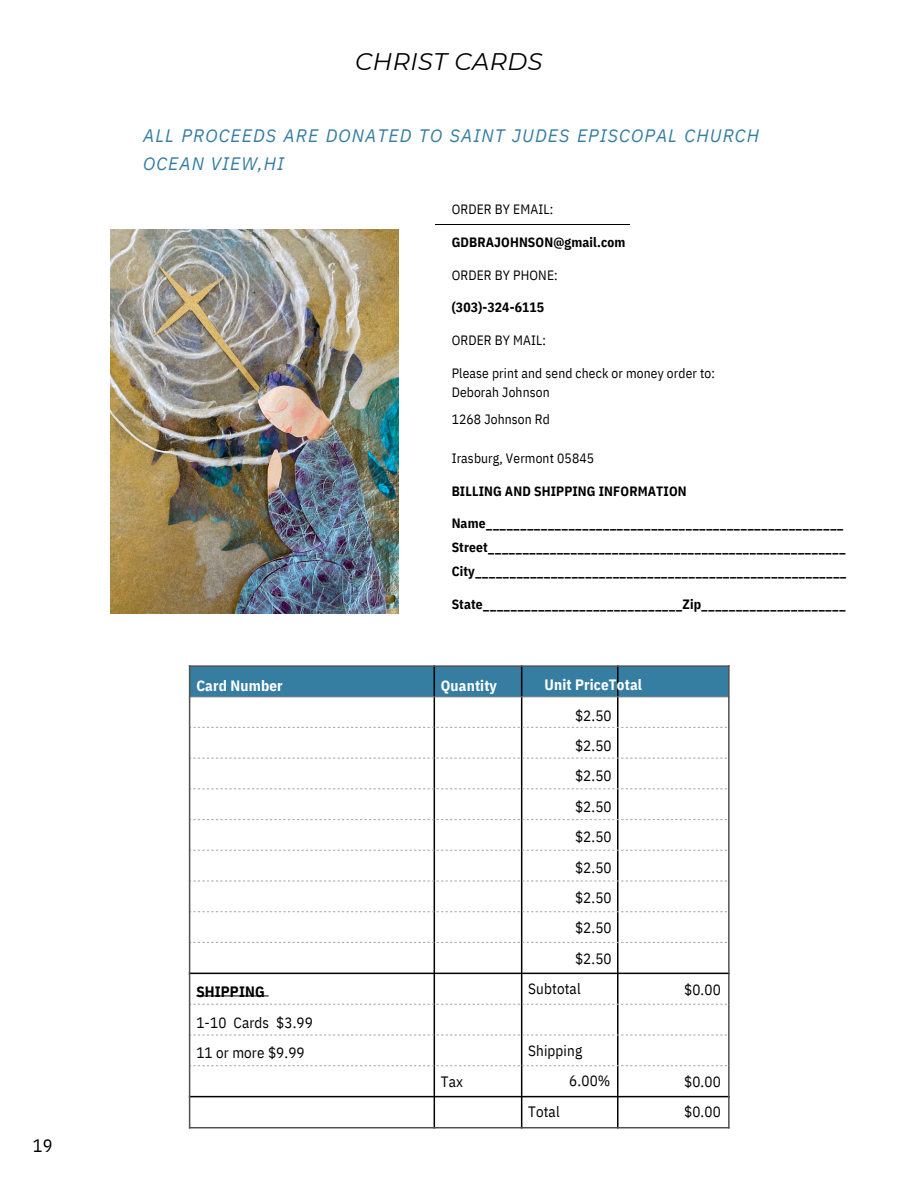
<style>
.page{position:relative;width:918px;height:1188px;background:#fff}
.page>*{position:absolute;margin:0;border:0;box-sizing:border-box;transform-origin:0 0}
.t1{font:italic 24px "Montserrat";letter-spacing:.02em;color:#000}
.t2{font:italic 18px/28.2px "IBM Plex Sans";letter-spacing:.06em;color:#367da2}
.t3{font:18px "IBM Plex Sans Cond";color:#000}
.t4{font:15px/30.3px "IBM Plex Sans Cond";letter-spacing:.01em;color:#000}
.t5{font:700 15px "IBM Plex Sans Cond";letter-spacing:.01em;color:#fff}
.t6{font:700 13.5px "IBM Plex Sans Cond";letter-spacing:.01em;color:#000}
.t7{font:13.5px "IBM Plex Sans Cond";letter-spacing:.01em;color:#000}
.s1{font-weight:700}
</style>
<div class="page">
<hr style="left:436px;top:225px;width:194px;height:1px;background:#000">
<div style="left:190px;top:666px;width:244px;height:31px;background:#367da2"></div>
<div style="left:434px;top:666px;width:88px;height:31px;background:#367da2"></div>
<div style="left:522px;top:666px;width:96px;height:31px;background:#367da2"></div>
<div style="left:618px;top:666px;width:111px;height:31px;background:#367da2"></div>
<hr style="left:196px;top:996px;width:73px;height:1px;background:#000">
<hr style="left:434px;top:665px;width:1px;height:308px;background:#000">
<hr style="left:434px;top:973px;width:1px;height:155px;background:#000">
<hr style="left:521px;top:665px;width:1px;height:308px;background:#000">
<hr style="left:521px;top:973px;width:1px;height:62px;background:#000">
<hr style="left:521px;top:1035px;width:1px;height:31px;background:#000">
<hr style="left:521px;top:1066px;width:1px;height:62px;background:#000">
<hr style="left:617px;top:665px;width:2px;height:308px;background:#000">
<hr style="left:617px;top:973px;width:2px;height:31px;background:#000">
<hr style="left:617px;top:1004px;width:2px;height:31px;background:#000">
<hr style="left:617px;top:1035px;width:2px;height:31px;background:#000">
<hr style="left:617px;top:1066px;width:2px;height:62px;background:#000">
<svg style="left:190px;top:727px;width:537px;height:1px"></svg>
<svg style="left:190px;top:758px;width:537px;height:1px"></svg>
<svg style="left:190px;top:788px;width:537px;height:1px"></svg>
<svg style="left:190px;top:819px;width:537px;height:1px"></svg>
<svg style="left:190px;top:850px;width:537px;height:1px"></svg>
<svg style="left:190px;top:880px;width:537px;height:2px"></svg>
<svg style="left:190px;top:911px;width:537px;height:1px"></svg>
<svg style="left:190px;top:942px;width:537px;height:1px"></svg>
<svg style="left:190px;top:1004px;width:537px;height:1px"></svg>
<svg style="left:190px;top:1034px;width:537px;height:2px"></svg>
<svg style="left:190px;top:1065px;width:537px;height:1px"></svg>
<hr style="left:189px;top:1096px;width:541px;height:1px;background:#000">
<hr style="left:189px;top:696px;width:541px;height:1px;background:#808080">
<hr style="left:189px;top:973px;width:541px;height:1px;background:#000">
<hr style="left:189px;top:665px;width:1px;height:308px;background:#515151">
<hr style="left:189px;top:973px;width:1px;height:155px;background:#515151">
<hr style="left:728px;top:665px;width:2px;height:308px;background:#515151">
<hr style="left:728px;top:973px;width:2px;height:31px;background:#515151">
<hr style="left:728px;top:1004px;width:2px;height:62px;background:#515151">
<hr style="left:728px;top:1066px;width:2px;height:62px;background:#515151">
<hr style="left:189px;top:665px;width:541px;height:2px;background:#515151">
<hr style="left:189px;top:1127px;width:541px;height:1px;background:#515151">
<img style="left:111px;top:230px;width:288px;height:384px">
<h4 class="t3" style="left:33px;top:1133px;width:21px">19</h4>
<h2 class="t1" style="left:355px;top:47px;width:189px">CHRIST CARDS</h2>
<p class="t2" style="left:143px;top:121px;width:618px">ALL PROCEEDS ARE DONATED TO SAINT JUDES EPISCOPAL CHURCH<br>OCEAN VIEW,HI</p>
<p class="t7" style="left:452px;top:201px;width:103px">ORDER BY EMAIL:</p>
<p class="t6" style="left:452px;top:233px;width:175px">GDBRAJOHNSON@gmail.com</p>
<p class="t7" style="left:452px;top:266px;width:108px">ORDER BY PHONE:</p>
<p class="t6" style="left:452px;top:298px;width:94px">(303)-324-6115</p>
<p class="t7" style="left:452px;top:331px;width:96px">ORDER BY MAIL:</p>
<p class="t7" style="left:452px;top:364px;width:265px">Please print and send check or money order to:</p>
<p class="t7" style="left:452px;top:383px;width:99px">Deborah Johnson</p>
<p class="t7" style="left:452px;top:410px;width:100px">1268 Johnson Rd</p>
<p class="t7" style="left:452px;top:449px;width:144px">Irasburg, Vermont 05845</p>
<p class="t6" style="left:452px;top:482px;width:236px">BILLING AND SHIPPING INFORMATION</p>
<p class="t6" style="left:452px;top:514px;width:393px">Name____________________________________________________</p>
<p class="t6" style="left:452px;top:538px;width:396px">Street____________________________________________________</p>
<p class="t6" style="left:452px;top:562px;width:396px">City______________________________________________________</p>
<p class="t6" style="left:452px;top:595px;width:396px">State_____________________________Zip_____________________</p>
<p class="t5" style="left:196px;top:675px;width:88px">Card Number</p>
<p class="t4" style="left:196px;top:976px;width:118px"><span class="s1">SHIPPING<br></span>1-10 Cards $3.99<br>11 or more $9.99</p>
<h4 class="t5" style="left:441px;top:675px;width:58px">Quantity</h4>
<h3 class="t4" style="left:441px;top:1066px;width:24px">Tax</h3>
<h4 class="t5" style="left:545px;top:675px;width:99px">Unit PriceTotal</h4>
<h4 class="t4" style="left:575px;top:700px;width:38px">$2.50</h4>
<h4 class="t4" style="left:575px;top:730px;width:38px">$2.50</h4>
<h4 class="t4" style="left:575px;top:761px;width:38px">$2.50</h4>
<h4 class="t4" style="left:575px;top:791px;width:38px">$2.50</h4>
<h4 class="t4" style="left:575px;top:821px;width:38px">$2.50</h4>
<h4 class="t4" style="left:575px;top:852px;width:38px">$2.50</h4>
<h4 class="t4" style="left:575px;top:882px;width:38px">$2.50</h4>
<h4 class="t4" style="left:575px;top:913px;width:38px">$2.50</h4>
<h4 class="t4" style="left:575px;top:943px;width:38px">$2.50</h4>
<h4 class="t4" style="left:528px;top:973px;width:54px">Subtotal</h4>
<h4 class="t4" style="left:684px;top:974px;width:38px">$0.00</h4>
<h3 class="t4" style="left:528px;top:1035px;width:56px">Shipping</h3>
<h3 class="t4" style="left:569px;top:1066px;width:43px">6.00%</h3>
<h3 class="t4" style="left:528px;top:1096px;width:33px">Total</h3>
<h4 class="t4" style="left:684px;top:1066px;width:38px">$0.00 $0.00</h4>
</div>
